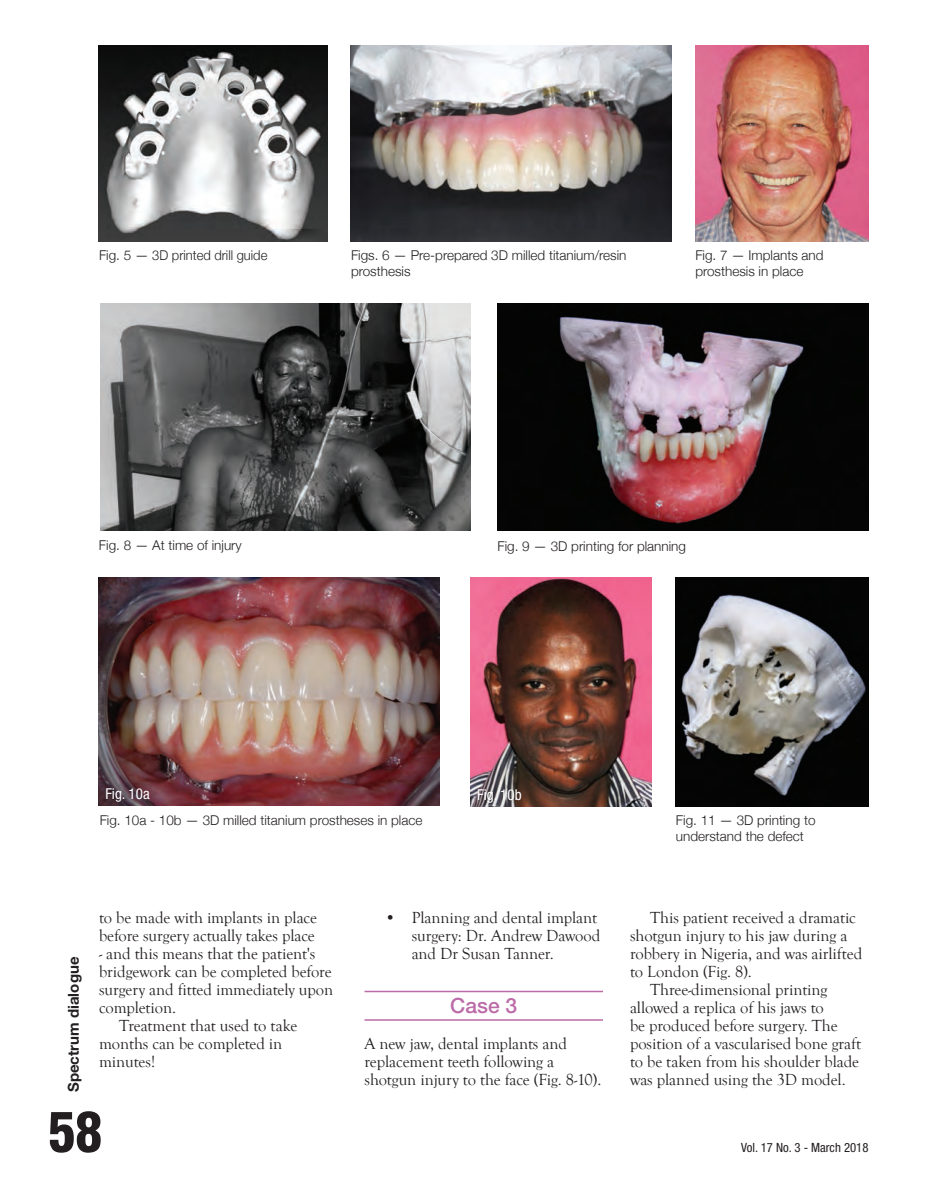
<style>
.page{position:relative;width:927px;height:1197px;background:#fff}
.page>*{position:absolute;margin:0;border:0;box-sizing:border-box;transform-origin:0 0}
.t1{font:900 condensed 54px "Helvetica LT";color:#231f20}
.t2{font:500 21px "Helvetica Neue LT Std";color:#bb6ba7}
.t3{font:16.5px/18px "Goudy Old Style T";letter-spacing:-.005em;color:#231f20}
.t4{font:700 15px "Helvetica Neue LT Std";color:#231f20}
.t5{font:condensed 15px "Helvetica Neue LT Std";color:#fff}
.t6{font:300 13.5px/16.2px "Helvetica Neue";color:#231f20}
.t7{font:condensed 12.75px "Helvetica Neue LT Std";color:#231f20}
</style>
<div class="page">
<hr style="left:364px;top:991px;width:239px;height:1px;background:#bb6ba7">
<hr style="left:364px;top:1019px;width:239px;height:2px;background:#bb6ba7">
<img style="left:351px;top:46px;width:321px;height:196px">
<img style="left:100px;top:304px;width:371px;height:226px">
<img style="left:99px;top:578px;width:341px;height:228px">
<img style="left:695px;top:45px;width:174px;height:197px">
<img style="left:498px;top:304px;width:371px;height:227px">
<img style="left:471px;top:578px;width:180px;height:228px">
<img style="left:99px;top:46px;width:228px;height:196px">
<img style="left:676px;top:578px;width:193px;height:228px">
<p class="t6" style="left:99px;top:247px;width:170px">Fig. 5 — 3D printed drill guide</p>
<p class="t6" style="left:351px;top:247px;width:277px">Figs. 6 — Pre-prepared 3D milled titanium/resin prosthesis</p>
<p class="t6" style="left:695px;top:247px;width:130px">Fig. 7 — Implants and prosthesis in place</p>
<p class="t6" style="left:99px;top:537px;width:144px">Fig. 8 — At time of injury</p>
<p class="t6" style="left:498px;top:538px;width:190px">Fig. 9 — 3D printing for planning</p>
<p class="t5" style="left:106px;top:785px;width:46px">Fig. 10a</p>
<p class="t5" style="left:477px;top:786px;width:46px">Fig. 10b</p>
<p class="t6" style="left:100px;top:812px;width:324px">Fig. 10a - 10b — 3D milled titanium prostheses in place</p>
<p class="t4" style="left:64px;top:1092px;width:137px;rotate:-90deg">Spectrum dialogue</p>
<p class="t3" style="left:99px;top:908px;width:220px">to be made with implants in place before surgery actually takes place</p>
<p class="t3" style="left:99px;top:944px;width:218px">- and this means that the patient's</p>
<p class="t3" style="left:99px;top:962px;width:234px">bridgework can be completed before</p>
<p class="t3" style="left:99px;top:980px;width:236px">surgery and fitted immediately upon</p>
<p class="t3" style="left:99px;top:998px;width:79px">completion.</p>
<p class="t3" style="left:119px;top:1016px;width:180px">Treatment that used to take</p>
<p class="t3" style="left:99px;top:1034px;width:185px">months can be completed in</p>
<p class="t3" style="left:99px;top:1052px;width:58px">minutes!</p>
<p class="t3" style="left:412px;top:908px;width:190px;text-indent:-27px">• Planning and dental implant surgery: Dr. Andrew Dawood and Dr Susan Tanner.</p>
<p class="t2" style="left:450px;top:993px;width:68px">Case 3</p>
<p class="t3" style="left:364px;top:1034px;width:238px">A new jaw, dental implants and replacement teeth following a shotgun injury to the face (Fig. 8-10).</p>
<h1 class="t1" style="left:48px;top:1098px;width:56px">58</h1>
<p class="t6" style="left:676px;top:812px;width:141px">Fig. 11 — 3D printing to understand the defect</p>
<p class="t3" style="left:650px;top:908px;width:207px">This patient received a dramatic</p>
<p class="t3" style="left:630px;top:926px;width:219px">shotgun injury to his jaw during a</p>
<p class="t3" style="left:630px;top:944px;width:234px">robbery in Nigeria, and was airlifted</p>
<p class="t3" style="left:630px;top:962px;width:123px">to London (Fig. 8).</p>
<p class="t3" style="left:650px;top:980px;width:179px">Three-dimensional printing</p>
<p class="t3" style="left:630px;top:998px;width:195px">allowed a replica of his jaws to</p>
<p class="t3" style="left:630px;top:1016px;width:209px">be produced before surgery. The</p>
<p class="t3" style="left:630px;top:1034px;width:233px">position of a vascularised bone graft</p>
<p class="t3" style="left:630px;top:1052px;width:231px">to be taken from his shoulder blade</p>
<p class="t3" style="left:630px;top:1070px;width:217px">was planned using the 3D model.</p>
<p class="t7" style="left:741px;top:1140px;width:129px">Vol. 17 No. 3 - March 2018</p>
</div>
